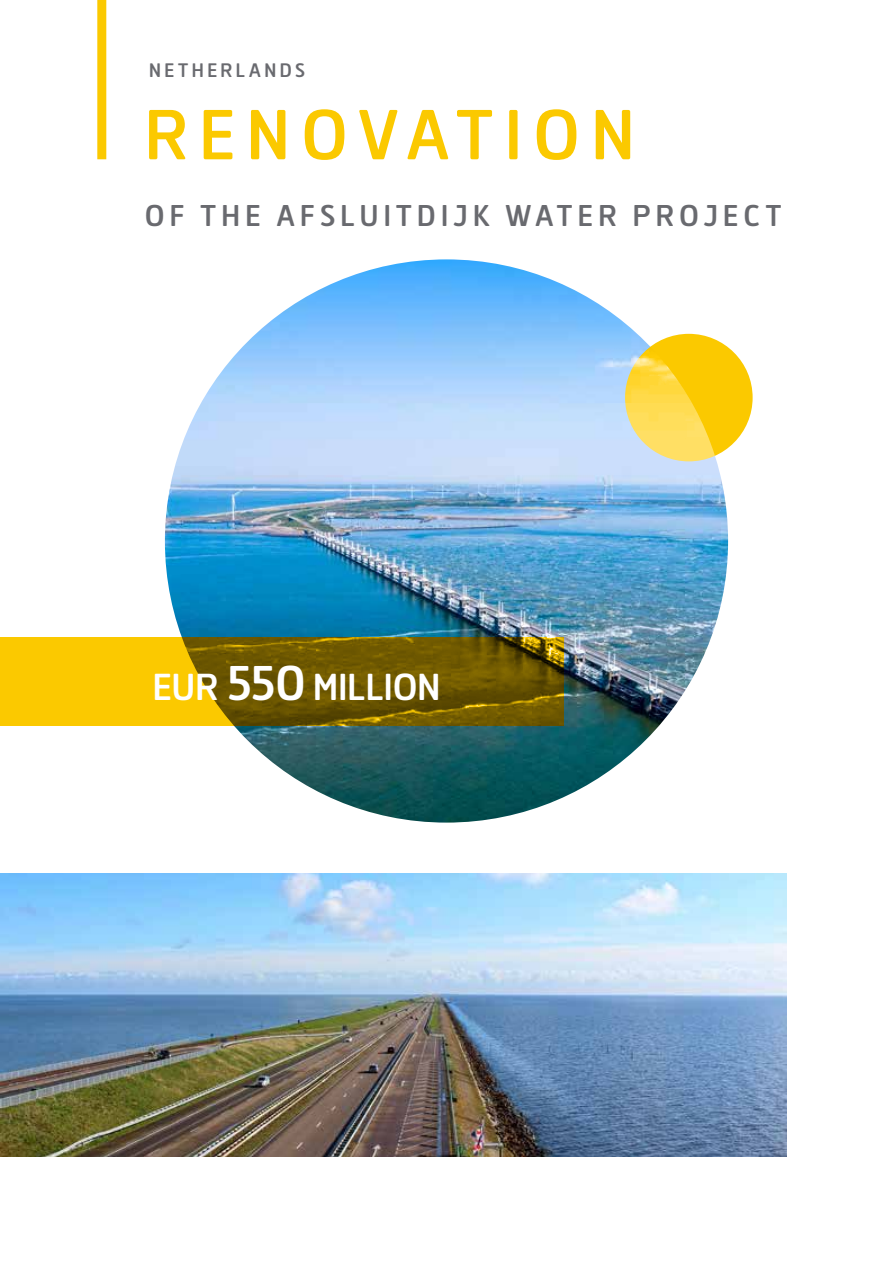
<style>
.page{position:relative;width:893px;height:1263px;background:#fff}
.page>*{position:absolute;margin:0;border:0;box-sizing:border-box;transform-origin:0 0}
.t1{font:700 70.5px "Ferrovial";letter-spacing:.16em;color:#fbc900}
.t2{font:700 37.5px "Ferrovial";color:#fff}
.t3{font:700 30px "Ferrovial";letter-spacing:.17em;color:#696a6f}
.t4{font:700 19.5px "Ferrovial";letter-spacing:.18em;color:#696a6f}
.s1{font-size:48.6px}
</style>
<div class="page">
<img style="left:165px;top:259px;width:563px;height:563px;border-radius:282px">
<div style="left:97px;top:0;width:9px;height:159px;background:#fbc900"></div>
<img style="left:0;top:873px;width:787px;height:284px">
<svg style="left:0;top:638px;width:563px;height:88px;background:#a28200"></svg>
<svg style="left:625px;top:334px;width:128px;height:127px;background:#fcd228"></svg>
<p class="t4" style="left:149px;top:58px;width:158px">NETHERLANDS</p>
<h1 class="t1" style="left:145px;top:91px;width:491px">RENOVATION</h1>
<p class="t3" style="left:145px;top:197px;width:638px">OF THE AFSLUITDIJK WATER PROJECT</p>
<p class="t2" style="left:153px;top:664px;width:289px">EUR <span class="s1">550</span> MILLION</p>
</div>
